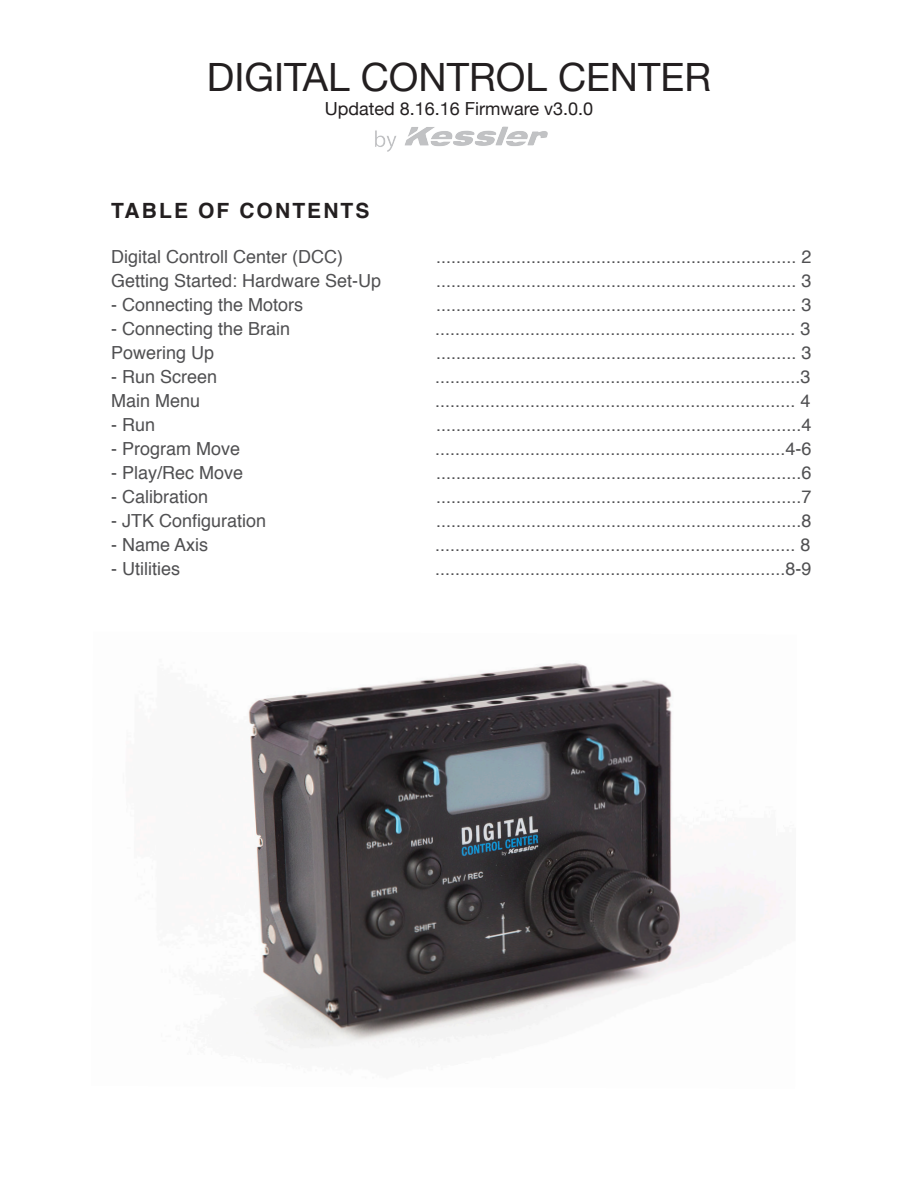
<style>
.page{position:relative;width:918px;height:1188px;background:#fff}
.page>*{position:absolute;margin:0;border:0;box-sizing:border-box;transform-origin:0 0}
.t1{font:39px "Helvetica Neue";color:#231f20}
.t2{font:700 21px "Helvetica";letter-spacing:.1em;color:#231f20}
.t3{font:18px "Helvetica";color:#505052}
.t4{font:18px "Helvetica Neue";color:#231f20}
</style>
<div class="page">
<img style="left:248px;top:663px;width:538px;height:387px">
<img style="left:375px;top:126px;width:173px;height:26px">
<p class="t1" style="left:207px;top:49px;width:506px">DIGITAL CONTROL CENTER</p>
<p class="t4" style="left:325px;top:96px;width:270px">Updated 8.16.16 Firmware v3.0.0</p>
<p class="t2" style="left:111px;top:193px;width:260px">TABLE OF CONTENTS</p>
<p class="t3" style="left:111px;top:243px;width:234px">Digital Controll Center (DCC)</p>
<p class="t3" style="left:436px;top:243px;width:377px">........................................................................ 2</p>
<p class="t3" style="left:111px;top:267px;width:272px">Getting Started: Hardware Set-Up</p>
<p class="t3" style="left:436px;top:267px;width:377px">........................................................................ 3</p>
<p class="t3" style="left:111px;top:291px;width:194px">- Connecting the Motors</p>
<p class="t3" style="left:436px;top:291px;width:377px">........................................................................ 3</p>
<p class="t3" style="left:111px;top:315px;width:181px">- Connecting the Brain</p>
<p class="t3" style="left:435px;top:315px;width:377px">........................................................................ 3</p>
<p class="t3" style="left:111px;top:339px;width:105px">Powering Up</p>
<p class="t3" style="left:436px;top:339px;width:377px">........................................................................ 3</p>
<p class="t3" style="left:111px;top:363px;width:108px">- Run Screen</p>
<p class="t3" style="left:435px;top:363px;width:377px">.........................................................................3</p>
<p class="t3" style="left:111px;top:387px;width:91px">Main Menu</p>
<p class="t3" style="left:435px;top:387px;width:377px">........................................................................ 4</p>
<p class="t3" style="left:111px;top:411px;width:46px">- Run</p>
<p class="t3" style="left:436px;top:411px;width:377px">.........................................................................4</p>
<p class="t3" style="left:111px;top:435px;width:131px">- Program Move</p>
<p class="t3" style="left:435px;top:435px;width:378px">......................................................................4-6</p>
<p class="t3" style="left:111px;top:459px;width:134px">- Play/Rec Move</p>
<p class="t3" style="left:436px;top:459px;width:377px">.........................................................................6</p>
<p class="t3" style="left:111px;top:483px;width:99px">- Calibration</p>
<p class="t3" style="left:436px;top:483px;width:377px">.........................................................................7</p>
<p class="t3" style="left:111px;top:507px;width:157px">- JTK Configuration</p>
<p class="t3" style="left:436px;top:507px;width:377px">.........................................................................8</p>
<p class="t3" style="left:111px;top:531px;width:99px">- Name Axis</p>
<p class="t3" style="left:435px;top:531px;width:377px">........................................................................ 8</p>
<p class="t3" style="left:111px;top:555px;width:70px">- Utilities</p>
<p class="t3" style="left:435px;top:555px;width:378px">......................................................................8-9</p>
</div>
